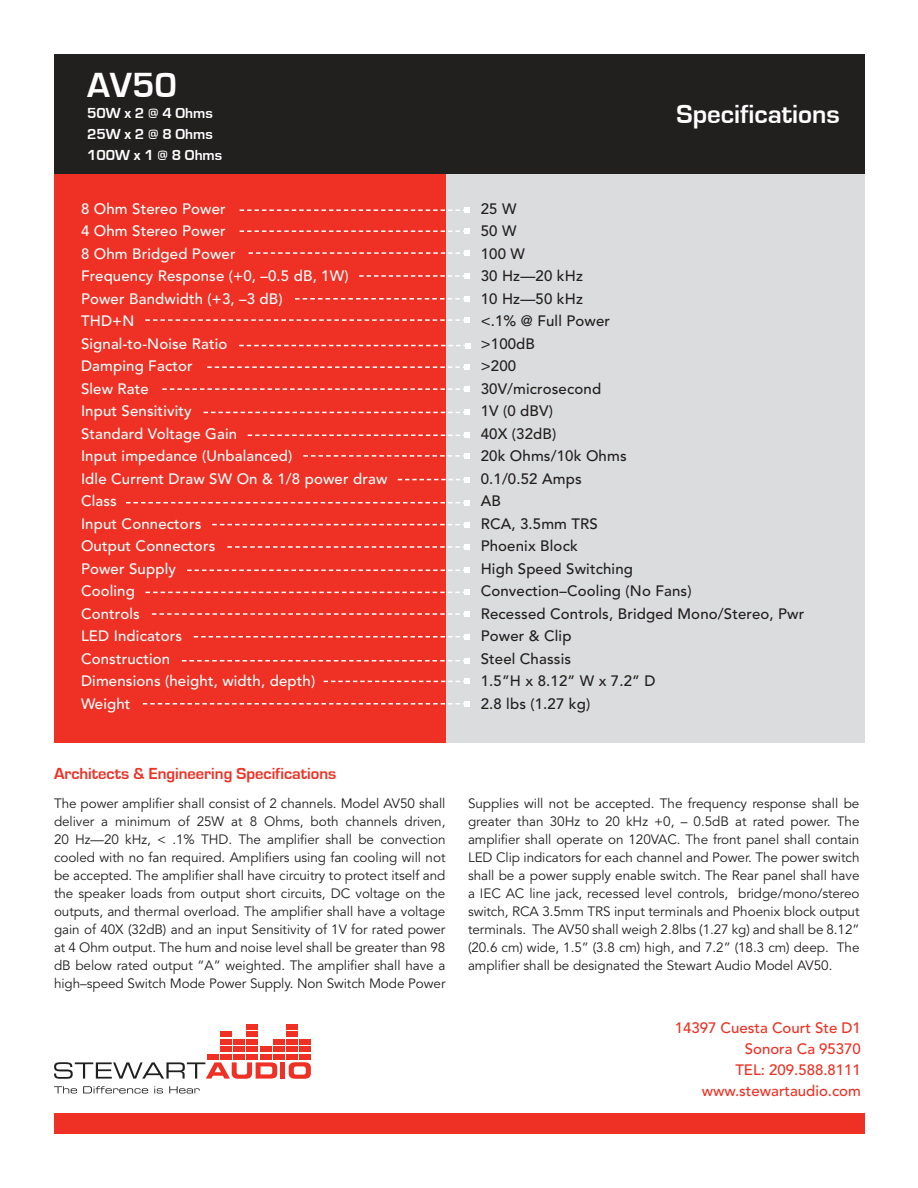
<style>
.page{position:relative;width:918px;height:1188px;background:#fff}
.page>*{position:absolute;margin:0;border:0;box-sizing:border-box;transform-origin:0 0}
.t1{font:700 36px "Eurostile";color:#fff}
.t2{font:700 27px "Eurostile";color:#fff}
.t3{font:700 16.5px "Eurostile";color:#ee3124}
.t4{font:500 15px/22.5px "Avenir LT Std";letter-spacing:.01em;color:#fff}
.t5{font:500 15px/22.5px "Avenir LT Std";letter-spacing:.01em;color:#221f1f}
.t6{font:500 15px/21px "Avenir LT Std";color:#ee3124;text-align:right}
.t7{font:700 15px/21px "Eurostile";color:#fff}
.t8{font:13.5px/18px "Avenir LT Std";letter-spacing:-.005em;color:#221f1f;text-align:justify}
</style>
<div class="page">
<div style="left:438px;top:169px;width:426px;height:573px;background:#dbdcde"></div>
<div style="left:54px;top:169px;width:392px;height:573px;background:#ee3124"></div>
<div style="left:54px;top:54px;width:810px;height:120px;background:#221f1f"></div>
<svg style="left:54px;top:1062px;width:223px;height:17px"></svg>
<div style="left:280px;top:1062px;width:5px;height:17px;background:#ee3124"></div>
<svg style="left:289px;top:1062px;width:22px;height:17px"></svg>
<svg style="left:54px;top:1086px;width:23px;height:8px"></svg>
<svg style="left:83px;top:1086px;width:65px;height:8px"></svg>
<svg style="left:154px;top:1086px;width:9px;height:8px"></svg>
<svg style="left:169px;top:1086px;width:31px;height:8px"></svg>
<div style="left:207px;top:1054px;width:11px;height:6px;background:#ee3124"></div>
<div style="left:220px;top:1054px;width:12px;height:6px;background:#ee3124"></div>
<div style="left:233px;top:1054px;width:12px;height:6px;background:#ee3124"></div>
<div style="left:246px;top:1054px;width:12px;height:6px;background:#ee3124"></div>
<div style="left:260px;top:1054px;width:11px;height:6px;background:#ee3124"></div>
<div style="left:273px;top:1054px;width:12px;height:6px;background:#ee3124"></div>
<div style="left:286px;top:1054px;width:12px;height:6px;background:#ee3124"></div>
<div style="left:299px;top:1054px;width:12px;height:6px;background:#ee3124"></div>
<div style="left:220px;top:1046px;width:12px;height:6px;background:#ee3124"></div>
<div style="left:233px;top:1046px;width:12px;height:6px;background:#ee3124"></div>
<div style="left:246px;top:1046px;width:12px;height:6px;background:#ee3124"></div>
<div style="left:260px;top:1046px;width:11px;height:6px;background:#ee3124"></div>
<div style="left:273px;top:1046px;width:12px;height:6px;background:#ee3124"></div>
<div style="left:286px;top:1046px;width:12px;height:6px;background:#ee3124"></div>
<div style="left:299px;top:1046px;width:12px;height:6px;background:#ee3124"></div>
<div style="left:220px;top:1039px;width:12px;height:6px;background:#ee3124"></div>
<div style="left:233px;top:1039px;width:12px;height:6px;background:#ee3124"></div>
<div style="left:246px;top:1039px;width:12px;height:6px;background:#ee3124"></div>
<div style="left:273px;top:1039px;width:12px;height:6px;background:#ee3124"></div>
<div style="left:286px;top:1039px;width:12px;height:6px;background:#ee3124"></div>
<div style="left:299px;top:1039px;width:12px;height:6px;background:#ee3124"></div>
<div style="left:220px;top:1031px;width:12px;height:6px;background:#ee3124"></div>
<div style="left:246px;top:1031px;width:12px;height:6px;background:#ee3124"></div>
<div style="left:286px;top:1031px;width:12px;height:6px;background:#ee3124"></div>
<div style="left:246px;top:1024px;width:12px;height:6px;background:#ee3124"></div>
<div style="left:286px;top:1024px;width:12px;height:6px;background:#ee3124"></div>
<div style="left:54px;top:1113px;width:810px;height:21px;background:#ee3124"></div>
<svg style="left:240px;top:207px;width:230px;height:6px"></svg>
<svg style="left:240px;top:228px;width:230px;height:6px"></svg>
<svg style="left:249px;top:250px;width:221px;height:6px"></svg>
<svg style="left:359px;top:273px;width:111px;height:6px"></svg>
<svg style="left:295px;top:296px;width:175px;height:6px"></svg>
<svg style="left:145px;top:317px;width:325px;height:6px"></svg>
<svg style="left:239px;top:343px;width:232px;height:6px"></svg>
<svg style="left:207px;top:364px;width:263px;height:6px"></svg>
<svg style="left:162px;top:386px;width:308px;height:6px"></svg>
<svg style="left:204px;top:409px;width:266px;height:6px"></svg>
<svg style="left:248px;top:432px;width:222px;height:6px"></svg>
<svg style="left:303px;top:453px;width:167px;height:6px"></svg>
<svg style="left:398px;top:477px;width:72px;height:6px"></svg>
<svg style="left:126px;top:500px;width:344px;height:6px"></svg>
<svg style="left:212px;top:522px;width:258px;height:6px"></svg>
<svg style="left:227px;top:544px;width:243px;height:6px"></svg>
<svg style="left:187px;top:567px;width:283px;height:6px"></svg>
<svg style="left:146px;top:589px;width:324px;height:6px"></svg>
<svg style="left:152px;top:611px;width:318px;height:6px"></svg>
<svg style="left:194px;top:634px;width:276px;height:6px"></svg>
<svg style="left:182px;top:658px;width:288px;height:6px"></svg>
<svg style="left:324px;top:678px;width:146px;height:6px"></svg>
<svg style="left:143px;top:701px;width:327px;height:6px"></svg>
<h1 class="t1" style="left:87px;top:73px;width:92px">AV50</h1>
<p class="t7" style="left:87px;top:105px;width:137px">50W x 2 @ 4 Ohms<br>25W x 2 @ 8 Ohms<br>100W x 1 @ 8 Ohms</p>
<p class="t4" style="left:81px;top:198px;width:308px">8 Ohm Stereo Power<br>4 Ohm Stereo Power<br>8 Ohm Bridged Power<br>Frequency Response (+0, –0.5 dB, 1W)<br>Power Bandwidth (+3, –3 dB)<br>THD+N<br>Signal-to-Noise Ratio<br>Damping Factor<br>Slew Rate<br>Input Sensitivity<br>Standard Voltage Gain<br>Input impedance (Unbalanced)<br>Idle Current Draw SW On &amp; 1/8 power draw<br>Class<br>Input Connectors<br>Output Connectors<br>Power Supply<br>Cooling<br>Controls<br>LED Indicators<br>Construction<br>Dimensions (height, width, depth)<br>Weight</p>
<p class="t3" style="left:54px;top:768px;width:284px">Architects &amp; Engineering Specifications</p>
<h2 class="t2" style="left:677px;top:105px;width:165px">Specifications</h2>
<p class="t5" style="left:481px;top:198px;width:325px">25 W<br>50 W<br>100 W<br>30 Hz—20 kHz<br>10 Hz—50 kHz<br>&lt;.1% @ Full Power<br>&gt;100dB<br>&gt;200<br>30V/microsecond<br>1V (0 dBV)<br>40X (32dB)<br>20k Ohms/10k Ohms<br>0.1/0.52 Amps<br>AB<br>RCA, 3.5mm TRS<br>Phoenix Block<br>High Speed Switching<br>Convection–Cooling (No Fans)<br>Recessed Controls, Bridged Mono/Stereo, Pwr<br>Power &amp; Clip<br>Steel Chassis<br>1.5”H x 8.12” W x 7.2” D<br>2.8 lbs (1.27 kg)</p>
<p class="t8" style="left:54px;top:796px;width:393px">The power amplifier shall consist of 2 channels. Model AV50 shall deliver a minimum of 25W at 8 Ohms, both channels driven, 20 Hz—20 kHz, &lt; .1% THD. The amplifier shall be convection cooled with no fan required. Amplifiers using fan cooling will not be accepted. The amplifier shall have circuitry to protect itself and the speaker loads from output short circuits, DC voltage on the outputs, and thermal overload. The amplifier shall have a voltage gain of 40X (32dB) and an input Sensitivity of 1V for rated power at 4 Ohm output. The hum and noise level shall be greater than 98 dB below rated output “A” weighted. The amplifier shall have a high–speed Switch Mode Power Supply. Non Switch Mode Power</p>
<p class="t8" style="left:468px;top:796px;width:393px">Supplies will not be accepted. The frequency response shall be greater than 30Hz to 20 kHz +0, – 0.5dB at rated power. The amplifier shall operate on 120VAC. The front panel shall contain LED Clip indicators for each channel and Power. The power switch shall be a power supply enable switch. The Rear panel shall have a IEC AC line jack, recessed level controls, bridge/mono/stereo switch, RCA 3.5mm TRS input terminals and Phoenix block output terminals. The AV50 shall weigh 2.8lbs (1.27 kg) and shall be 8.12” (20.6 cm) wide, 1.5” (3.8 cm) high, and 7.2” (18.3 cm) deep. The amplifier shall be designated the Stewart Audio Model AV50.</p>
<p class="t6" style="left:675px;top:1017px;width:188px">14397 Cuesta Court Ste D1<br>Sonora Ca 95370<br>TEL: 209.588.8111 www.stewartaudio.com</p>
</div>
